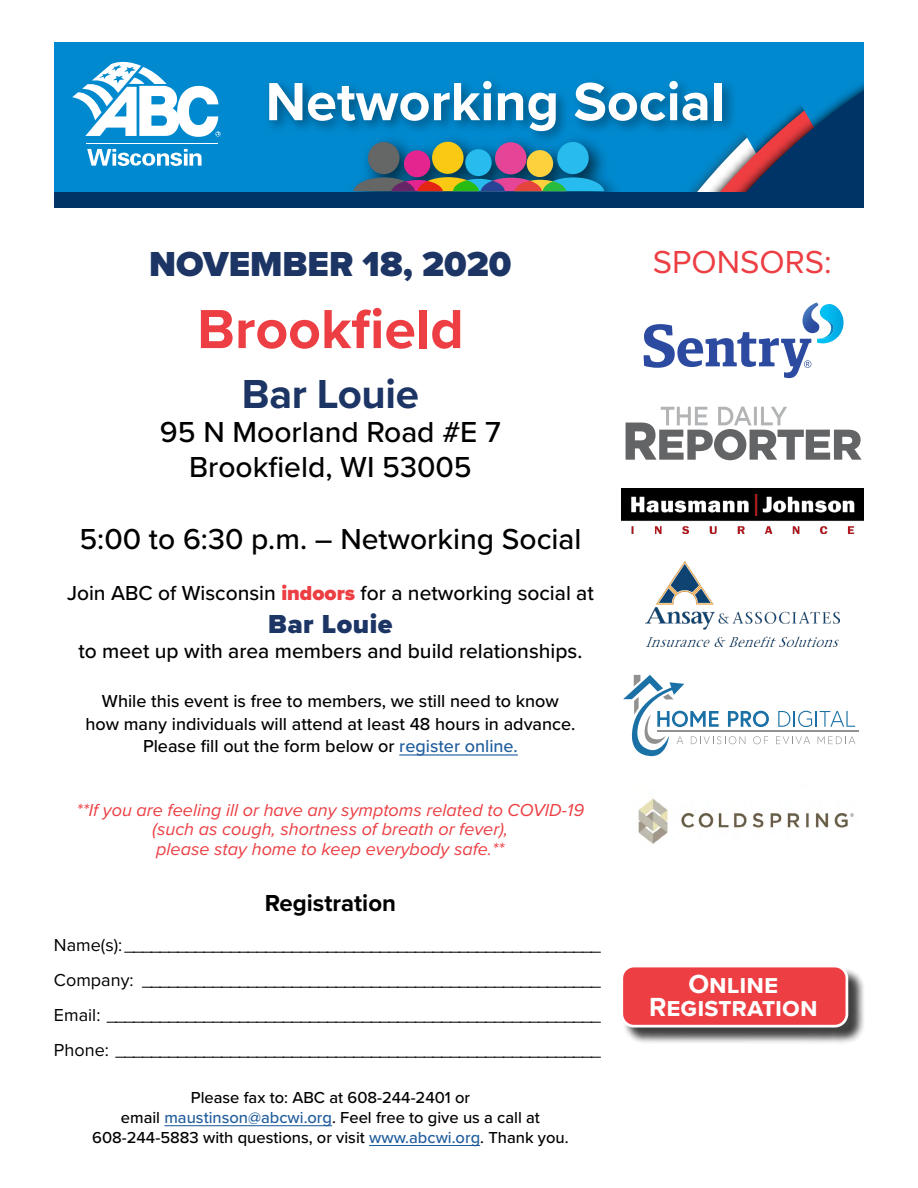
<style>
.page{position:relative;width:918px;height:1188px;background:#fff}
.page>*{position:absolute;margin:0;border:0;box-sizing:border-box;transform-origin:0 0}
.t1{font:700 57px "Proxima Nova";color:#ec3e43}
.t2{font:700 55.65px "Proxima Nova";color:#fff}
.t3{font:700 42px "Proxima Nova";letter-spacing:-.01em;color:#1c3564}
.t4{font:900 36px "Proxima Nova";color:#1c3564}
.t5{font:33px "Proxima Nova";color:#ec3e43}
.t6{font:500 30px/34.5px "Proxima Nova";color:#000;text-align:center}
.t7{font:700 27.15px/23.1px "Proxima Nova";color:#fff;text-align:center}
.t8{font:900 27px "Proxima Nova";letter-spacing:.02em;color:#1c3564}
.t9{font:700 24px "Proxima Nova";color:#000}
.t10{font:500 21px "Proxima Nova";color:#000}
.t11{font:18px/35.1px "Proxima Nova";color:#000;text-align:justify}
.t12{font:500 18px/22.5px "Proxima Nova";color:#000;text-align:center}
.t13{font:italic 18px/19.5px "Proxima Nova";color:#ec3e43;text-align:center}
.t14{font:500 16.5px/19.8px "Proxima Nova";color:#000;text-align:center}
.s1{font-weight:900;color:#ec3e43}
.s2{color:#215e9e}
</style>
<div class="page">
<hr style="left:399px;top:754px;width:119px;height:2px;background:#215e9e">
<div style="left:54px;top:42px;width:804px;height:165px;background:#0089cf"></div>
<svg style="left:746px;top:42px;width:118px;height:150px"></svg>
<img style="left:268px;top:82px;width:478px;height:110px">
<img style="left:339px;top:128px;width:292px;height:64px">
<div style="left:404px;top:150px;width:26px;height:27px;background:#e5258f;border-radius:50%"></div>
<div style="left:368px;top:142px;width:32px;height:32px;background:#656666;border-radius:50%"></div>
<div style="left:465px;top:149px;width:27px;height:27px;background:#28bbed;border-radius:50%"></div>
<div style="left:432px;top:142px;width:32px;height:32px;background:#f9c913;border-radius:50%"></div>
<div style="left:527px;top:150px;width:26px;height:27px;background:#fcd13d;border-radius:50%"></div>
<div style="left:495px;top:142px;width:32px;height:32px;background:#e54497;border-radius:50%"></div>
<div style="left:557px;top:142px;width:32px;height:32px;background:#28bbed;border-radius:50%"></div>
<svg style="left:354px;top:177px;width:250px;height:14px;background:#6b7875"></svg>
<div style="left:54px;top:192px;width:810px;height:15px;background:#036"></div>
<hr style="left:86px;top:143px;width:132px;height:1px;background:#fff">
<svg style="left:72px;top:61px;width:149px;height:76px"></svg>
<svg style="left:87px;top:149px;width:115px;height:17px"></svg>
<hr style="left:164px;top:1125px;width:168px;height:1px;background:#215e9e">
<hr style="left:369px;top:1145px;width:111px;height:1px;background:#215e9e">
<img style="left:646px;top:562px;width:193px;height:84px">
<img style="left:621px;top:489px;width:243px;height:44px">
<svg style="left:644px;top:303px;width:200px;height:75px"></svg>
<div style="left:622px;top:967px;width:243px;height:78px;background:#000;opacity:.75"></div>
<div style="left:622px;top:966px;width:225px;height:60px;background:#ec3e43;border-radius:12px"></div>
<div style="left:620px;top:965px;width:228px;height:63px;border:3px solid #fff;border-radius:12px"></div>
<svg style="left:626px;top:407px;width:236px;height:53px"></svg>
<svg style="left:778px;top:711px;width:77px;height:16px"></svg>
<svg style="left:623px;top:675px;width:146px;height:81px"></svg>
<svg style="left:776px;top:736px;width:34px;height:8px"></svg>
<svg style="left:818px;top:736px;width:37px;height:8px"></svg>
<hr style="left:657px;top:731px;width:202px;height:1px;background:#919190">
<img style="left:638px;top:798px;width:216px;height:47px">
<h2 class="t2" style="left:266px;top:60px;width:461px">Networking Social</h2>
<h3 class="t4" style="left:149px;top:237px;width:364px">NOVEMBER 18, 2020</h3>
<h1 class="t1" style="left:197px;top:287px;width:268px">Brookfield</h1>
<h3 class="t3" style="left:242px;top:363px;width:178px">Bar Louie</h3>
<h3 class="t6" style="left:160px;top:414px;width:342px">95 N Moorland Road #E 7<br>Brookfield, WI 53005</h3>
<h3 class="t6" style="left:79px;top:521px;width:504px">5:00 to 6:30 p.m. – Networking Social</h3>
<p class="t10" style="left:67px;top:577px;width:528px">Join ABC of Wisconsin <span class="s1">indoors</span> for a networking social at</p>
<h3 class="t8" style="left:268px;top:603px;width:126px">Bar Louie</h3>
<p class="t10" style="left:78px;top:635px;width:505px">to meet up with area members and build relationships.</p>
<p class="t12" style="left:85px;top:689px;width:491px">While this event is free to members, we still need to know how many individuals will attend at least 48 hours in advance.<br>Please fill out the form below or <span class="s2">register online.</span></p>
<p class="t13" style="left:77px;top:799px;width:509px">**If you are feeling ill or have any symptoms related to COVID-19 (such as cough, shortness of breath or fever),<br>please stay home to keep everybody safe.**</p>
<h3 class="t9" style="left:265px;top:885px;width:133px">Registration</h3>
<p class="t11" style="left:54px;top:926px;width:549px">Name(s): ______________________________________________________ Company: ____________________________________________________ Email: ________________________________________________________ Phone: _______________________________________________________</p>
<p class="t14" style="left:92px;top:1087px;width:478px">Please fax to: ABC at 608-244-2401 or<br>email <span class="s2">maustinson@abcwi.org</span>. Feel free to give us a call at<br>608-244-5883 with questions, or visit <span class="s2">www.abcwi.org</span>. Thank you.</p>
<h3 class="t5" style="left:653px;top:238px;width:180px">SPONSORS:</h3>
<h3 class="t7" style="left:649px;top:971px;width:170px">Online<br>Registration</h3>
</div>
